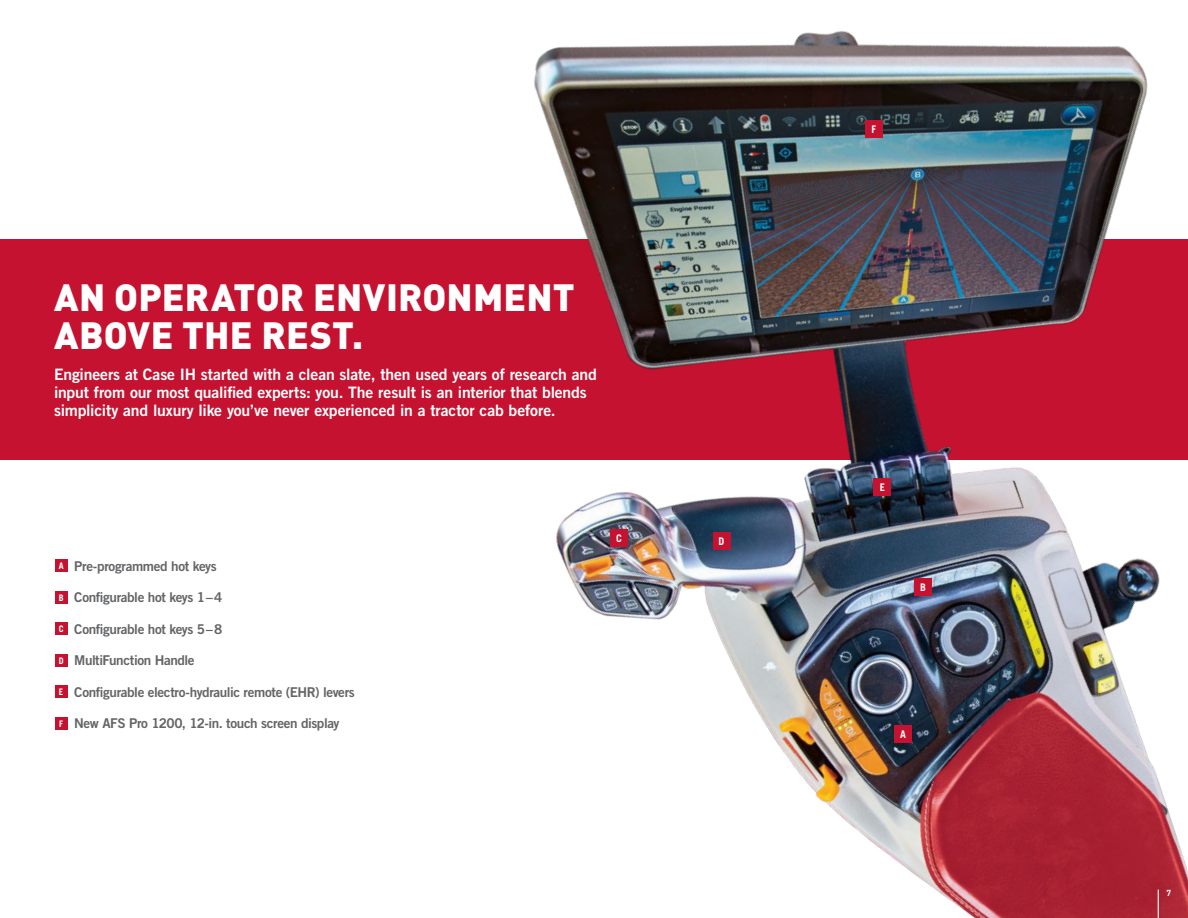
<style>
.page{position:relative;width:1188px;height:918px;background:#fff}
.page>*{position:absolute;margin:0;border:0;box-sizing:border-box;transform-origin:0 0}
.t1{font:900 37.5px/37.5px "DINOT";letter-spacing:.005em;color:#fff}
.t2{font:15.75px/18px "Trade Gothic LT Std Bd 2";letter-spacing:-.01em;color:#fff}
.t3{font:13.5px "Trade Gothic LT Std Bd 2";letter-spacing:-.03em;color:#636466}
.t4{font:700 10.5px "Trade Gothic LT Std";color:#fff}
.t5{font:700 9px "Trade Gothic LT Std";color:#fff}
.t6{font:700 8.7px "DINOT";color:#fff}
</style>
<div class="page">
<div style="left:0;top:239px;width:1188px;height:220px;background:#c41230"></div>
<div style="left:55px;top:560px;width:13px;height:12px;background:#c41230"></div>
<div style="left:55px;top:591px;width:13px;height:13px;background:#c41230"></div>
<div style="left:55px;top:623px;width:13px;height:12px;background:#c41230"></div>
<div style="left:55px;top:654px;width:13px;height:13px;background:#c41230"></div>
<div style="left:55px;top:686px;width:13px;height:12px;background:#c41230"></div>
<div style="left:55px;top:717px;width:13px;height:13px;background:#c41230"></div>
<img style="left:244px;top:30px;width:944px;height:888px">
<div style="left:713px;top:533px;width:17px;height:17px;background:#c41230"></div>
<div style="left:874px;top:479px;width:17px;height:17px;background:#c41230"></div>
<div style="left:914px;top:579px;width:18px;height:17px;background:#c41230"></div>
<div style="left:610px;top:530px;width:17px;height:17px;background:#c41230"></div>
<div style="left:894px;top:726px;width:17px;height:17px;background:#c41230"></div>
<div style="left:865px;top:120px;width:17px;height:17px;background:#c41230"></div>
<svg style="left:1158px;top:890px;width:1px;height:28px"></svg>
<h1 class="t1" style="left:54px;top:277px;width:522px">AN OPERATOR ENVIRONMENT<br>ABOVE THE REST.</h1>
<p class="t2" style="left:54px;top:365px;width:544px">Engineers at Case IH started with a clean slate, then used years of research and input from our most qualified experts: you. The result is an interior that blends simplicity and luxury like you’ve never experienced in a tractor cab before.</p>
<p class="t5" style="left:59px;top:560px;width:6px">A</p>
<p class="t5" style="left:59px;top:592px;width:6px">B</p>
<p class="t5" style="left:59px;top:623px;width:6px">C</p>
<p class="t5" style="left:59px;top:655px;width:6px">D</p>
<p class="t5" style="left:59px;top:686px;width:6px">EF</p>
<p class="t5" style="left:59px;top:718px;width:5px">F</p>
<p class="t3" style="left:74px;top:558px;width:144px">Pre-programmed hot keys</p>
<p class="t3" style="left:74px;top:589px;width:150px">Configurable hot keys 1–4</p>
<p class="t3" style="left:74px;top:621px;width:150px">Configurable hot keys 5–8</p>
<p class="t3" style="left:74px;top:652px;width:122px">MultiFunction Handle</p>
<p class="t3" style="left:74px;top:684px;width:282px">Configurable electro-hydraulic remote (EHR) levers</p>
<p class="t3" style="left:74px;top:715px;width:267px">New AFS Pro 1200, 12-in. touch screen display</p>
<p class="t4" style="left:616px;top:532px;width:7px">C</p>
<p class="t4" style="left:719px;top:535px;width:7px">D</p>
<p class="t4" style="left:872px;top:122px;width:6px">F</p>
<p class="t4" style="left:880px;top:481px;width:7px">E</p>
<p class="t4" style="left:920px;top:581px;width:7px">B</p>
<p class="t4" style="left:900px;top:728px;width:7px">A</p>
<p class="t6" style="left:1167px;top:887px;width:6px">7</p>
</div>
